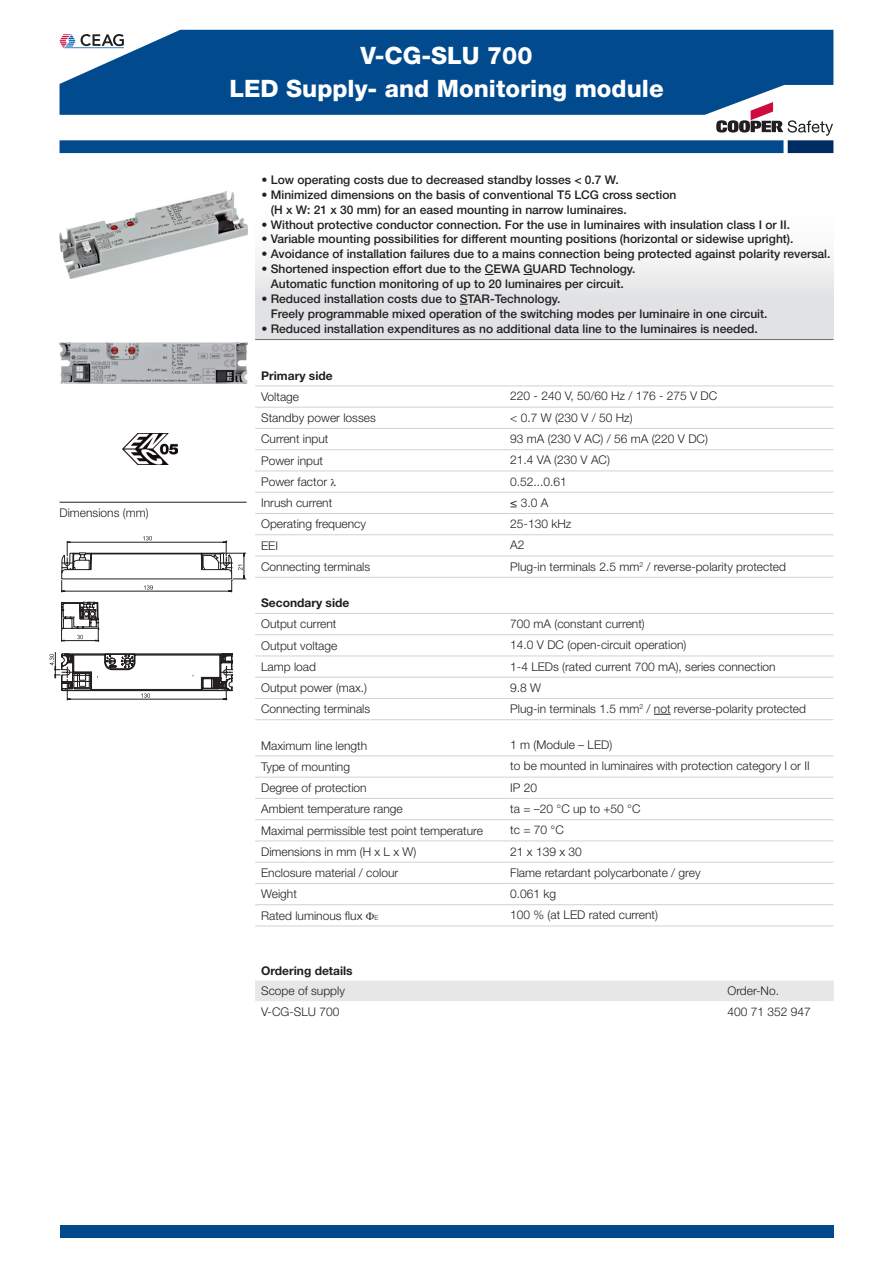
<style>
.page{position:relative;width:893px;height:1263px;background:#fff}
.page>*{position:absolute;margin:0;border:0;box-sizing:border-box;transform-origin:0 0}
.t1{font:800 24px/33px "Helvetica Neue LT Pro";color:#fff;text-align:center}
.t2{font:300 12px "Helvetica Neue LT Pro";color:#231f20}
.t3{font:500 12px/14.9px "Helvetica Neue LT Pro";color:#231f20}
.t4{font:700 12px "Helvetica Neue LT Pro";color:#231f20}
.s1{font-size:6.75px}
</style>
<div class="page">
<div style="left:60px;top:1225px;width:773px;height:12px;background:#004a8d"></div>
<div style="left:60px;top:140px;width:723px;height:13px;background:#004a8d;border:2px solid #004a8d"></div>
<div style="left:788px;top:140px;width:45px;height:13px;background:#002c62;border:2px solid #002c62"></div>
<div style="left:60px;top:30px;width:773px;height:85px;background:#004a8d"></div>
<svg style="left:60px;top:34px;width:64px;height:14px"></svg>
<svg style="left:716px;top:102px;width:117px;height:34px"></svg>
<div style="left:255px;top:168px;width:578px;height:171px;background:linear-gradient(to bottom,#fff,#dddee1)"></div>
<hr style="left:255px;top:339px;width:578px;height:1px;background:#6c6d70">
<div style="left:255px;top:980px;width:579px;height:21px;background:#e6e7e9"></div>
<hr style="left:255px;top:385px;width:255px;height:1px;background:#d1d2d4">
<hr style="left:510px;top:385px;width:323px;height:1px;background:#d1d2d4">
<hr style="left:255px;top:407px;width:255px;height:1px;background:#d1d2d4">
<hr style="left:510px;top:407px;width:323px;height:1px;background:#d1d2d4">
<hr style="left:255px;top:428px;width:255px;height:1px;background:#d1d2d4">
<hr style="left:510px;top:428px;width:323px;height:1px;background:#d1d2d4">
<hr style="left:255px;top:449px;width:255px;height:1px;background:#d1d2d4">
<hr style="left:510px;top:449px;width:323px;height:1px;background:#d1d2d4">
<hr style="left:255px;top:470px;width:255px;height:1px;background:#d1d2d4">
<hr style="left:510px;top:470px;width:323px;height:1px;background:#d1d2d4">
<hr style="left:255px;top:492px;width:255px;height:1px;background:#d1d2d4">
<hr style="left:510px;top:492px;width:323px;height:1px;background:#d1d2d4">
<hr style="left:255px;top:513px;width:255px;height:1px;background:#d1d2d4">
<hr style="left:510px;top:513px;width:323px;height:1px;background:#d1d2d4">
<hr style="left:255px;top:534px;width:255px;height:1px;background:#d1d2d4">
<hr style="left:510px;top:534px;width:323px;height:1px;background:#d1d2d4">
<hr style="left:255px;top:556px;width:255px;height:1px;background:#d1d2d4">
<hr style="left:510px;top:556px;width:323px;height:1px;background:#d1d2d4">
<hr style="left:255px;top:577px;width:255px;height:1px;background:#d1d2d4">
<hr style="left:510px;top:577px;width:323px;height:1px;background:#d1d2d4">
<hr style="left:255px;top:613px;width:255px;height:1px;background:#d1d2d4">
<hr style="left:510px;top:613px;width:323px;height:1px;background:#d1d2d4">
<hr style="left:255px;top:634px;width:255px;height:1px;background:#d1d2d4">
<hr style="left:510px;top:634px;width:323px;height:1px;background:#d1d2d4">
<hr style="left:255px;top:655px;width:255px;height:1px;background:#d1d2d4">
<hr style="left:510px;top:655px;width:323px;height:1px;background:#d1d2d4">
<hr style="left:255px;top:677px;width:255px;height:1px;background:#d1d2d4">
<hr style="left:510px;top:677px;width:323px;height:1px;background:#d1d2d4">
<hr style="left:255px;top:698px;width:255px;height:1px;background:#d1d2d4">
<hr style="left:510px;top:698px;width:323px;height:1px;background:#d1d2d4">
<hr style="left:255px;top:719px;width:255px;height:1px;background:#d1d2d4">
<hr style="left:510px;top:719px;width:323px;height:1px;background:#d1d2d4">
<hr style="left:255px;top:755px;width:255px;height:1px;background:#d1d2d4">
<hr style="left:510px;top:755px;width:323px;height:1px;background:#d1d2d4">
<hr style="left:255px;top:777px;width:255px;height:1px;background:#d1d2d4">
<hr style="left:510px;top:777px;width:323px;height:1px;background:#d1d2d4">
<hr style="left:255px;top:798px;width:255px;height:1px;background:#d1d2d4">
<hr style="left:510px;top:798px;width:323px;height:1px;background:#d1d2d4">
<hr style="left:255px;top:819px;width:255px;height:1px;background:#d1d2d4">
<hr style="left:510px;top:819px;width:323px;height:1px;background:#d1d2d4">
<hr style="left:255px;top:840px;width:255px;height:1px;background:#d1d2d4">
<hr style="left:510px;top:840px;width:323px;height:1px;background:#d1d2d4">
<hr style="left:255px;top:862px;width:255px;height:1px;background:#d1d2d4">
<hr style="left:510px;top:862px;width:323px;height:1px;background:#d1d2d4">
<hr style="left:255px;top:883px;width:255px;height:1px;background:#d1d2d4">
<hr style="left:510px;top:883px;width:323px;height:1px;background:#d1d2d4">
<hr style="left:255px;top:904px;width:255px;height:1px;background:#d1d2d4">
<hr style="left:510px;top:904px;width:323px;height:1px;background:#d1d2d4">
<hr style="left:255px;top:925px;width:255px;height:1px;background:#d1d2d4">
<hr style="left:510px;top:925px;width:323px;height:1px;background:#d1d2d4">
<svg style="left:654px;top:714px;width:17px;height:1px"></svg>
<hr style="left:60px;top:502px;width:187px;height:1px;background:#231f20">
<img style="left:123px;top:434px;width:55px;height:30px">
<img style="left:60px;top:192px;width:188px;height:87px">
<img style="left:60px;top:343px;width:188px;height:41px">
<svg style="left:50px;top:536px;width:195px;height:165px"></svg>
<p class="t2" style="left:60px;top:505px;width:91px">Dimensions (mm)</p>
<h1 class="t1" style="left:229px;top:39px;width:436px">V-CG-SLU 700<br>LED Supply- and Monitoring module</h1>
<p class="t3" style="left:261px;top:172px;width:359px">• Low operating costs due to decreased standby losses &lt; 0.7 W.</p>
<p class="t3" style="left:271px;top:187px;width:407px;text-indent:-9px">• Minimized dimensions on the basis of conventional T5 LCG cross section (H x W: 21 x 30 mm) for an eased mounting in narrow luminaires.</p>
<p class="t3" style="left:261px;top:217px;width:530px">• Without protective conductor connection. For the use in luminaires with insulation class I or II.</p>
<p class="t3" style="left:261px;top:232px;width:533px">• Variable mounting possibilities for different mounting positions (horizontal or sidewise upright).</p>
<p class="t3" style="left:261px;top:247px;width:570px">• Avoidance of installation failures due to a mains connection being protected against polarity reversal.</p>
<p class="t3" style="left:261px;top:261px;width:375px;text-align:center">• Shortened inspection effort due to the CEWA GUARD Technology.<br>Automatic function monitoring of up to 20 luminaires per circuit.</p>
<p class="t3" style="left:271px;top:291px;width:498px;text-indent:-9px">• Reduced installation costs due to STAR-Technology.<br>Freely programmable mixed operation of the switching modes per luminaire in one circuit.</p>
<p class="t3" style="left:261px;top:321px;width:498px">• Reduced installation expenditures as no additional data line to the luminaires is needed.</p>
<p class="t4" style="left:261px;top:368px;width:73px">Primary side</p>
<p class="t2" style="left:261px;top:389px;width:40px">Voltage</p>
<p class="t2" style="left:510px;top:389px;width:209px">220 - 240 V, 50/60 Hz / 176 - 275 V DC</p>
<p class="t2" style="left:261px;top:410px;width:116px">Standby power losses</p>
<p class="t2" style="left:510px;top:410px;width:124px">&lt; 0.7 W (230 V / 50 Hz)</p>
<p class="t2" style="left:261px;top:432px;width:69px">Current input</p>
<p class="t2" style="left:510px;top:431px;width:199px">93 mA (230 V AC) / 56 mA (220 V DC)</p>
<p class="t2" style="left:261px;top:453px;width:64px">Power input</p>
<p class="t2" style="left:510px;top:453px;width:101px">21.4 VA (230 V AC)</p>
<p class="t2" style="left:261px;top:474px;width:68px">Power factor</p>
<p class="t2" style="left:510px;top:474px;width:58px">0.52...0.61</p>
<p class="t2" style="left:261px;top:496px;width:73px">Inrush current</p>
<p class="t2" style="left:510px;top:495px;width:40px">≤ 3.0 A</p>
<p class="t2" style="left:261px;top:517px;width:106px">Operating frequency</p>
<p class="t2" style="left:510px;top:516px;width:63px">25-130 kHz</p>
<p class="t2" style="left:261px;top:538px;width:18px">EEI</p>
<p class="t2" style="left:510px;top:538px;width:16px">A2</p>
<p class="t2" style="left:261px;top:559px;width:111px">Connecting terminals</p>
<p class="t2" style="left:510px;top:559px;width:277px">Plug-in terminals 2.5 mm<sup>2</sup> / reverse-polarity protected</p>
<p class="t4" style="left:261px;top:595px;width:90px">Secondary side</p>
<p class="t2" style="left:261px;top:617px;width:77px">Output current</p>
<p class="t2" style="left:510px;top:616px;width:136px">700 mA (constant current)</p>
<p class="t2" style="left:261px;top:638px;width:78px">Output voltage</p>
<p class="t2" style="left:510px;top:638px;width:178px">14.0 V DC (open-circuit operation)</p>
<p class="t2" style="left:261px;top:659px;width:56px">Lamp load</p>
<p class="t2" style="left:510px;top:659px;width:267px">1-4 LEDs (rated current 700 mA), series connection</p>
<p class="t2" style="left:261px;top:680px;width:108px">Output power (max.)</p>
<p class="t2" style="left:510px;top:680px;width:32px">9.8 W</p>
<p class="t2" style="left:261px;top:702px;width:111px">Connecting terminals</p>
<p class="t2" style="left:510px;top:701px;width:297px">Plug-in terminals 1.5 mm<sup>2</sup> / not reverse-polarity protected</p>
<p class="t2" style="left:261px;top:738px;width:107px">Maximum line length</p>
<p class="t2" style="left:510px;top:737px;width:104px">1 m (Module – LED)</p>
<p class="t2" style="left:261px;top:759px;width:90px">Type of mounting</p>
<p class="t2" style="left:510px;top:759px;width:301px">to be mounted in luminaires with protection category I or II</p>
<p class="t2" style="left:261px;top:780px;width:107px">Degree of protection</p>
<p class="t2" style="left:510px;top:780px;width:28px">IP 20</p>
<p class="t2" style="left:261px;top:802px;width:143px">Ambient temperature range</p>
<p class="t2" style="left:510px;top:801px;width:132px">ta = –20 °C up to +50 °C</p>
<p class="t2" style="left:261px;top:823px;width:223px">Maximal permissible test point temperature</p>
<p class="t2" style="left:510px;top:823px;width:55px">tc = 70 °C</p>
<p class="t2" style="left:261px;top:844px;width:157px">Dimensions in mm (H x L x W)</p>
<p class="t2" style="left:510px;top:844px;width:73px">21 x 139 x 30</p>
<p class="t2" style="left:261px;top:865px;width:139px">Enclosure material / colour</p>
<p class="t2" style="left:510px;top:865px;width:192px">Flame retardant polycarbonate / grey</p>
<p class="t2" style="left:261px;top:887px;width:37px">Weight</p>
<p class="t2" style="left:510px;top:886px;width:48px">0.061 kg</p>
<p class="t2" style="left:261px;top:908px;width:119px">Rated luminous flux <span class="s1">E</span></p>
<p class="t2" style="left:510px;top:908px;width:149px">100 % (at LED rated current)</p>
<p class="t4" style="left:261px;top:963px;width:93px">Ordering details</p>
<p class="t2" style="left:261px;top:983px;width:85px">Scope of supply</p>
<p class="t2" style="left:727px;top:983px;width:53px">Order-No.</p>
<p class="t2" style="left:261px;top:1004px;width:80px">V-CG-SLU 700</p>
<p class="t2" style="left:727px;top:1004px;width:85px">400 71 352 947</p>
</div>
